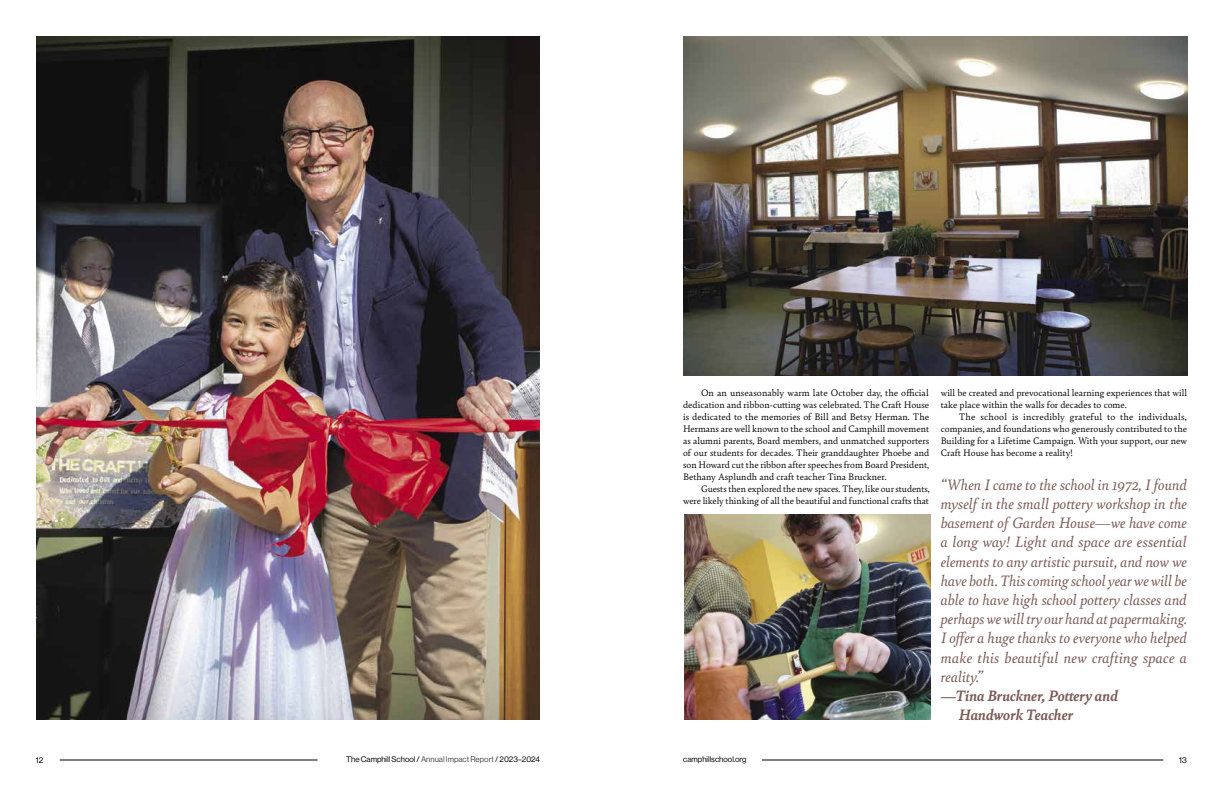
<style>
.page{position:relative;width:1224px;height:792px;background:#fff}
.page>*{position:absolute;margin:0;border:0;box-sizing:border-box;transform-origin:0 0}
.t1{font:italic 16px/19.2px "Bely";letter-spacing:.01em;color:#7b5b57;text-align:justify}
.t2{font:italic 700 16px/19.2px "Bely";letter-spacing:-.005em;color:#7b5b57}
.t3{font:10px/12px "Bely";color:#000;text-align:justify}
.t4{font:8px "N Haas Grotesk DS Pro 55 Rg";color:#000}
.s1{color:#484848}
</style>
<div class="page">
<img style="left:36px;top:36px;width:504px;height:684px">
<img style="left:683px;top:36px;width:504px;height:340px">
<img style="left:684px;top:514px;width:246px;height:206px">
<hr style="left:762px;top:760px;width:401px;height:1px;background:#000">
<hr style="left:60px;top:760px;width:258px;height:1px;background:#000">
<p class="t3" style="left:683px;top:386px;width:248px;text-indent:18px">On an unseasonably warm late October day, the official dedication and ribbon-cutting was celebrated. The Craft House is dedicated to the memories of Bill and Betsy Herman. The Hermans are well known to the school and Camphill movement as alumni parents, Board members, and unmatched supporters of our students for decades. Their granddaughter Phoebe and son Howard cut the ribbon after speeches from Board President, Bethany Asplundh and craft teacher Tina Bruckner.</p>
<p class="t3" style="left:683px;top:482px;width:248px;text-align:right">Guests then explored the new spaces. They, like our students, were likely thinking of all the beautiful and functional crafts that</p>
<p class="t3" style="left:941px;top:386px;width:248px">will be created and prevocational learning experiences that will take place within the walls for decades to come.</p>
<p class="t3" style="left:941px;top:410px;width:248px;text-indent:18px">The school is incredibly grateful to the individuals, companies, and foundations who generously contributed to the Building for a Lifetime Campaign. With your support, our new Craft House has become a reality!</p>
<p class="t1" style="left:941px;top:474px;width:248px">“When I came to the school in 1972, I found myself in the small pottery workshop in the basement of Garden House—we have come a long way! Light and space are essential elements to any artistic pursuit, and now we have both. This coming school year we will be able to have high school pottery classes and perhaps we will try our hand at papermaking.<br>I offer a huge thanks to everyone who helped make this beautiful new crafting space a reality.”</p>
<h1 class="t2" style="left:959px;top:685px;width:161px;text-indent:-18px">—Tina Bruckner, Pottery and<br>Handwork Teacher</h1>
<p class="t4" style="left:36px;top:755px;width:9px">12</p>
<p class="t4" style="left:346px;top:755px;width:195px">The Camphill School / <span class="s1">Annual Impact Report</span> / 2023–2024</p>
<p class="t4" style="left:683px;top:755px;width:65px">camphillschool.org</p>
<p class="t4" style="left:1179px;top:755px;width:9px">13</p>
</div>
